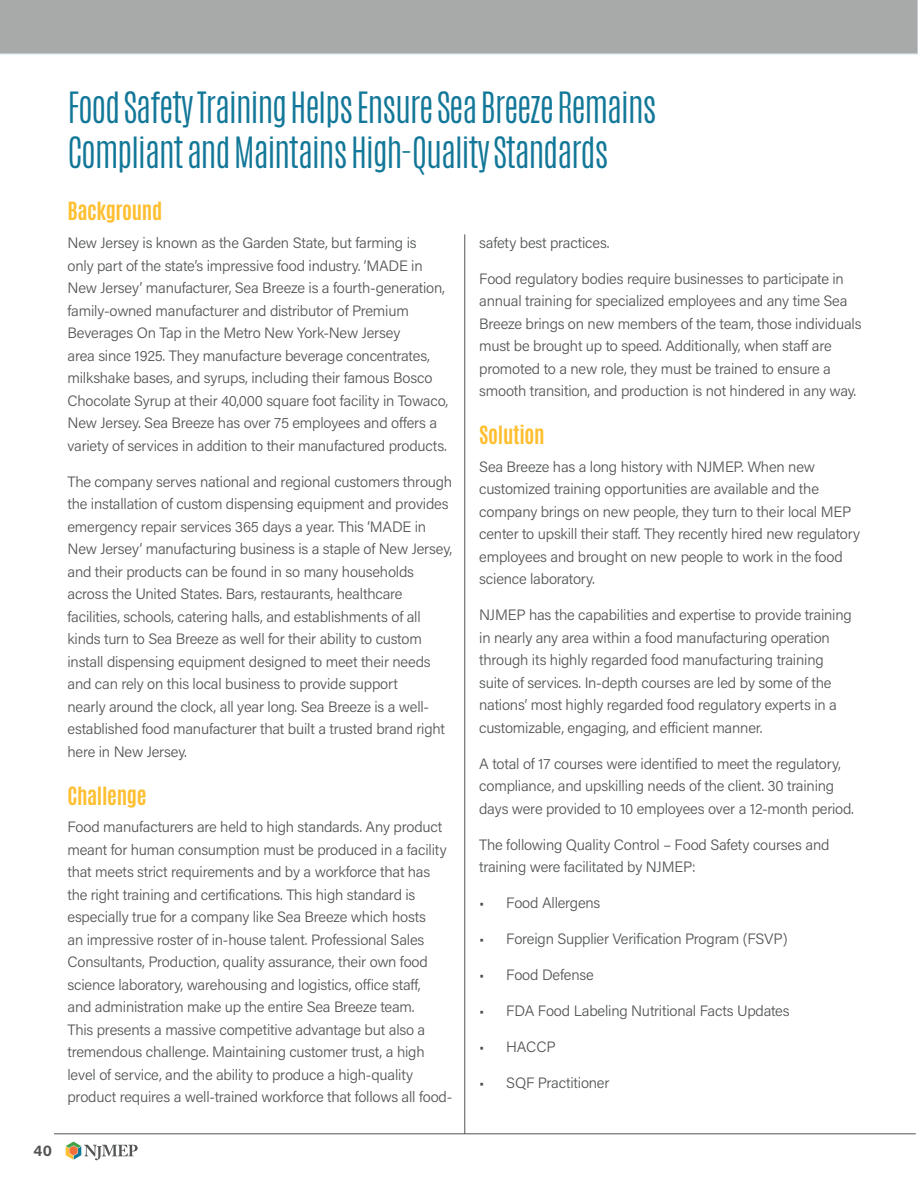
<style>
.page{position:relative;width:918px;height:1188px;background:#fff}
.page>*{position:absolute;margin:0;border:0;box-sizing:border-box;transform-origin:0 0}
.BtL_HEAD{font:300 36px/45px "Antonio";letter-spacing:-.04em;color:#127798}
.BtL_SUBHEAD{font:700 21px "Antonio";letter-spacing:-.015em;color:#febf31}
.BODY_10{font:15px/22.5px "Acumin Variable Concept";letter-spacing:-.015em;color:#525454}
.t1{font:700 15px "Acumin Pro";color:#525454}
</style>
<div class="page">
<hr style="left:54px;top:1134px;width:862px;height:1px;background:#525454">
<svg style="left:66px;top:1142px;width:72px;height:18px"></svg>
<div style="left:0;top:0;width:918px;height:54px;background:#a8a9a9"></div>
<hr style="left:465px;top:234px;width:1px;height:900px;background:#525454">
<p class="t1" style="left:34px;top:1140px;width:20px">40</p>
<p class="BtL_HEAD" style="left:68px;top:85px;width:591px">Food Safety Training Helps Ensure Sea Breeze Remains<br>Compliant and Maintains High-Quality Standards</p>
<p class="BtL_SUBHEAD" style="left:68px;top:195px;width:96px">Background</p>
<p class="BODY_10" style="left:68px;top:231px;width:382px">New Jersey is known as the Garden State, but farming is<br>only part of the state’s impressive food industry. ‘MADE in New Jersey’ manufacturer, Sea Breeze is a fourth-generation, family-owned manufacturer and distributor of Premium Beverages On Tap in the Metro New York-New Jersey<br>area since 1925. They manufacture beverage concentrates, milkshake bases, and syrups, including their famous Bosco Chocolate Syrup at their 40,000 square foot facility in Towaco, New Jersey. Sea Breeze has over 75 employees and offers a variety of services in addition to their manufactured products.</p>
<p class="BODY_10" style="left:68px;top:469px;width:386px">The company serves national and regional customers through the installation of custom dispensing equipment and provides emergency repair services 365 days a year. This ‘MADE in New Jersey’ manufacturing business is a staple of New Jersey, and their products can be found in so many households across the United States. Bars, restaurants, healthcare facilities, schools, catering halls, and establishments of all kinds turn to Sea Breeze as well for their ability to custom install dispensing equipment designed to meet their needs and can rely on this local business to provide support<br>nearly around the clock, all year long. Sea Breeze is a well&shy;established food manufacturer that built a trusted brand right here in New Jersey.</p>
<p class="BtL_SUBHEAD" style="left:68px;top:780px;width:81px">Challenge</p>
<p class="BODY_10" style="left:68px;top:815px;width:386px">Food manufacturers are held to high standards. Any product meant for human consumption must be produced in a facility that meets strict requirements and by a workforce that has the right training and certifications. This high standard is especially true for a company like Sea Breeze which hosts<br>an impressive roster of in-house talent. Professional Sales Consultants, Production, quality assurance, their own food science laboratory, warehousing and logistics, office staff,<br>and administration make up the entire Sea Breeze team.<br>This presents a massive competitive advantage but also a tremendous challenge. Maintaining customer trust, a high level of service, and the ability to produce a high-quality product requires a well-trained workforce that follows all food-</p>
<p class="BODY_10" style="left:479px;top:230px;width:132px">safety best practices.</p>
<p class="BODY_10" style="left:479px;top:266px;width:384px">Food regulatory bodies require businesses to participate in annual training for specialized employees and any time Sea Breeze brings on new members of the team, those individuals must be brought up to speed. Additionally, when staff are promoted to a new role, they must be trained to ensure a smooth transition, and production is not hindered in any way.</p>
<p class="BtL_SUBHEAD" style="left:479px;top:419px;width:67px">Solution</p>
<p class="BODY_10" style="left:479px;top:455px;width:382px">Sea Breeze has a long history with NJMEP. When new customized training opportunities are available and the company brings on new people, they turn to their local MEP center to upskill their staff. They recently hired new regulatory employees and brought on new people to work in the food science laboratory.</p>
<p class="BODY_10" style="left:479px;top:603px;width:374px">NJMEP has the capabilities and expertise to provide training in nearly any area within a food manufacturing operation through its highly regarded food manufacturing training suite of services. In-depth courses are led by some of the nations’ most highly regarded food regulatory experts in a customizable, engaging, and efficient manner.</p>
<p class="BODY_10" style="left:479px;top:752px;width:376px">A total of 17 courses were identified to meet the regulatory, compliance, and upskilling needs of the client. 30 training days were provided to 10 employees over a 12-month period.</p>
<p class="BODY_10" style="left:479px;top:833px;width:352px">The following Quality Control – Food Safety courses and training were facilitated by NJMEP:</p>
<p class="BODY_10" style="left:479px;top:891px;width:123px">• Food Allergens</p>
<p class="BODY_10" style="left:479px;top:927px;width:310px">• Foreign Supplier Verification Program (FSVP)</p>
<p class="BODY_10" style="left:479px;top:963px;width:116px">• Food Defense</p>
<p class="BODY_10" style="left:479px;top:999px;width:312px">• FDA Food Labeling Nutritional Facts Updates</p>
<p class="BODY_10" style="left:479px;top:1035px;width:78px">• HACCP</p>
<p class="BODY_10" style="left:479px;top:1071px;width:132px">• SQF Practitioner</p>
</div>
